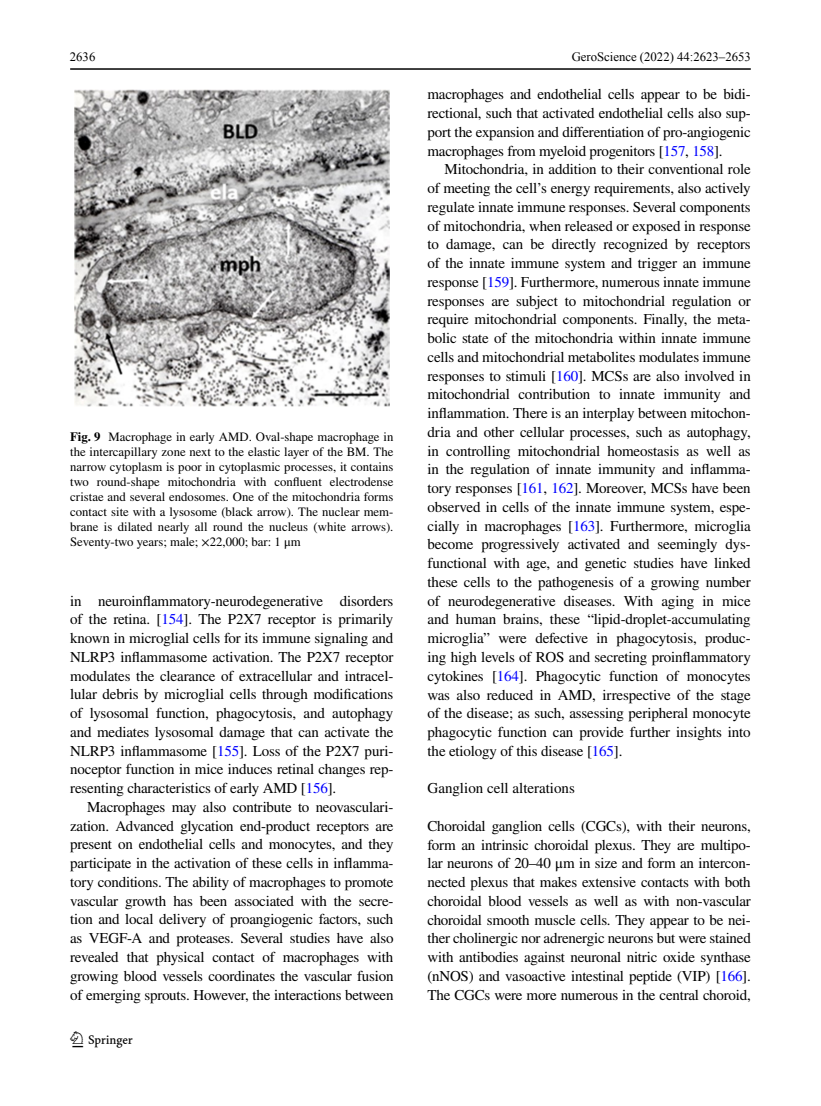
<style>
.page{position:relative;width:821px;height:1106px;background:#fff}
.page>*{position:absolute;margin:0;border:0;box-sizing:border-box;transform-origin:0 0}
.t1{font:22.5px "Springnew Regular 2";color:#000}
.t2{font:15px/18.8px "STIX";letter-spacing:-.015em;color:#000;text-align:justify}
.t3{font:12.75px/15px "STIX";color:#000;text-align:justify}
.t4{font:12.75px "Times New Roman";color:#000}
.s1{font-weight:700}
.s2{color:#00f}
</style>
<div class="page">
<hr style="left:70px;top:68px;width:680px;height:2px;background:#000">
<img style="left:74px;top:89px;width:315px;height:317px">
<p class="t4" style="left:70px;top:53px;width:27px">2636</p>
<p class="t3" style="left:70px;top:430px;width:325px"><span class="s1">Fig. 9</span> Macrophage in early AMD. Oval-shape macrophage in the intercapillary zone next to the elastic layer of the BM. The narrow cytoplasm is poor in cytoplasmic processes, it contains two round-shape mitochondria with confluent electrodense cristae and several endosomes. One of the mitochondria forms contact site with a lysosome (black arrow). The nuclear mem&shy;brane is dilated nearly all round the nucleus (white arrows).<br>Seventy-two years; male; ×22,000; bar: 1 μm</p>
<p class="t2" style="left:70px;top:592px;width:325px">in neuroinflammatory-neurodegenerative disorders of the retina. [<span class="s2">154</span>]. The P2X7 receptor is primarily known in microglial cells for its immune signaling and NLRP3 inflammasome activation. The P2X7 receptor modulates the clearance of extracellular and intracel&shy;lular debris by microglial cells through modifications of lysosomal function, phagocytosis, and autophagy and mediates lysosomal damage that can activate the NLRP3 inflammasome [<span class="s2">155</span>]. Loss of the P2X7 puri&shy;noceptor function in mice induces retinal changes rep&shy;resenting characteristics of early AMD [<span class="s2">156</span>].</p>
<p class="t2" style="left:70px;top:798px;width:325px;text-indent:17px">Macrophages may also contribute to neovasculari&shy;zation. Advanced glycation end-product receptors are present on endothelial cells and monocytes, and they participate in the activation of these cells in inflamma&shy;tory conditions. The ability of macrophages to promote vascular growth has been associated with the secre&shy;tion and local delivery of proangiogenic factors, such as VEGF-A and proteases. Several studies have also revealed that physical contact of macrophages with growing blood vessels coordinates the vascular fusion of emerging sprouts. However, the interactions between</p>
<h1 class="t1" style="left:72px;top:1031px;width:62px">1 3</h1>
<p class="t4" style="left:571px;top:53px;width:181px">GeroScience (2022) 44:2623–2653</p>
<p class="t2" style="left:427px;top:86px;width:325px">macrophages and endothelial cells appear to be bidi&shy;rectional, such that activated endothelial cells also sup&shy;port the expansion and differentiation of pro-angiogenic macrophages from myeloid progenitors [<span class="s2">157</span>, <span class="s2">158</span>].</p>
<p class="t2" style="left:427px;top:161px;width:325px;text-indent:17px">Mitochondria, in addition to their conventional role of meeting the cell’s energy requirements, also actively regulate innate immune responses. Several components of mitochondria, when released or exposed in response to damage, can be directly recognized by receptors of the innate immune system and trigger an immune response [<span class="s2">159</span>]. Furthermore, numerous innate immune responses are subject to mitochondrial regulation or require mitochondrial components. Finally, the meta&shy;bolic state of the mitochondria within innate immune cells and mitochondrial metabolites modulates immune responses to stimuli [<span class="s2">160</span>]. MCSs are also involved in mitochondrial contribution to innate immunity and inflammation. There is an interplay between mitochon&shy;dria and other cellular processes, such as autophagy, in controlling mitochondrial homeostasis as well as in the regulation of innate immunity and inflamma&shy;tory responses [<span class="s2">161</span>, <span class="s2">162</span>]. Moreover, MCSs have been observed in cells of the innate immune system, espe&shy;cially in macrophages [<span class="s2">163</span>]. Furthermore, microglia become progressively activated and seemingly dys&shy;functional with age, and genetic studies have linked these cells to the pathogenesis of a growing number of neurodegenerative diseases. With aging in mice and human brains, these “lipid-droplet-accumulating microglia” were defective in phagocytosis, produc&shy;ing high levels of ROS and secreting proinflammatory cytokines [<span class="s2">164</span>]. Phagocytic function of monocytes was also reduced in AMD, irrespective of the stage of the disease; as such, assessing peripheral monocyte phagocytic function can provide further insights into the etiology of this disease [<span class="s2">165</span>].</p>
<p class="t2" style="left:427px;top:780px;width:149px">Ganglion cell alterations</p>
<p class="t2" style="left:427px;top:817px;width:325px">Choroidal ganglion cells (CGCs), with their neurons, form an intrinsic choroidal plexus. They are multipo&shy;lar neurons of 20–40 μm in size and form an intercon&shy;nected plexus that makes extensive contacts with both choroidal blood vessels as well as with non-vascular choroidal smooth muscle cells. They appear to be nei&shy;ther cholinergic nor adrenergic neurons but were stained with antibodies against neuronal nitric oxide synthase (nNOS) and vasoactive intestinal peptide (VIP) [<span class="s2">166</span>].<br>The CGCs were more numerous in the central choroid,</p>
</div>
